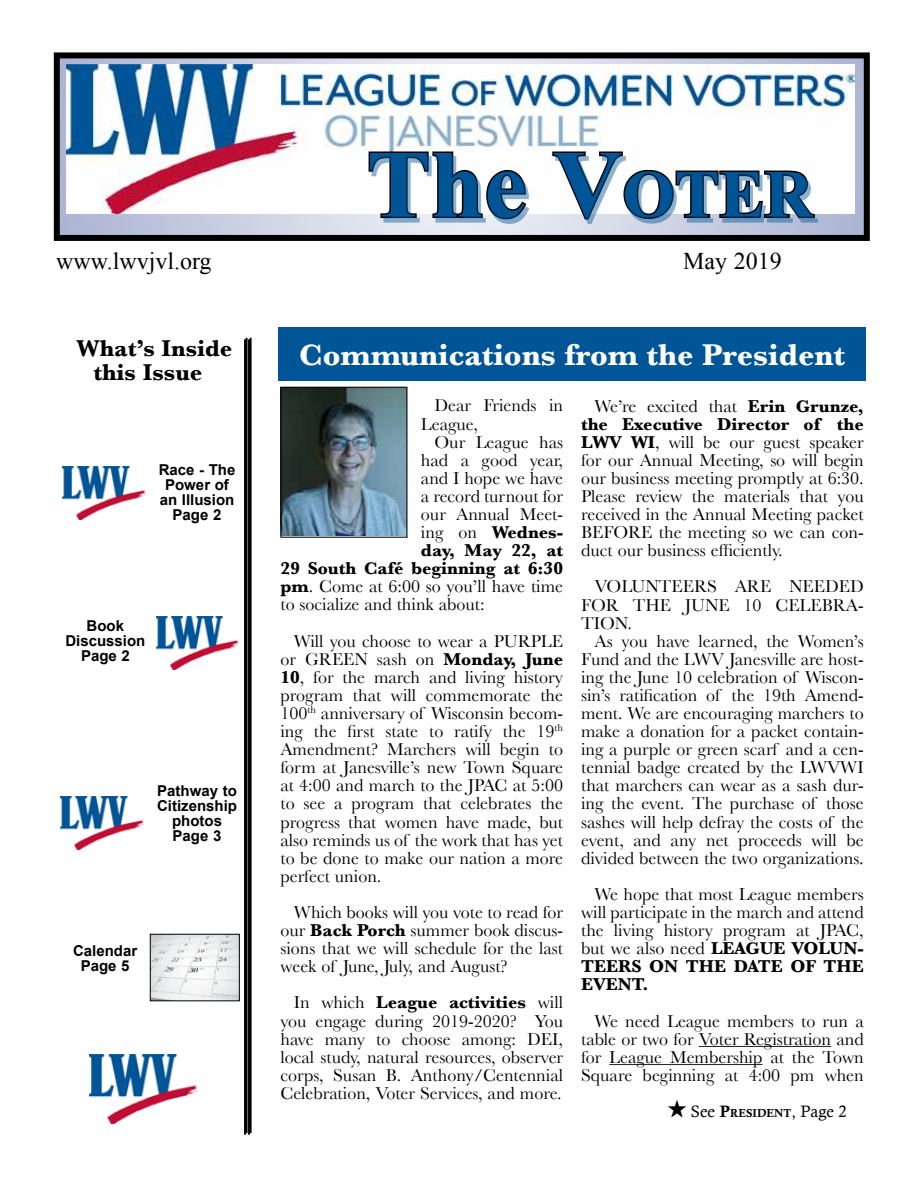
<style>
.page{position:relative;width:918px;height:1188px;background:#fff}
.page>*{position:absolute;margin:0;border:0;box-sizing:border-box;transform-origin:0 0}
.t1{font:700 67.2px "Times New Roman";color:#005596}
.t2{font:700 31.5px "Baskerville";color:#fff}
.t3{font:24px "Times New Roman";color:#000}
.t4{font:700 24px "Baskerville";color:#000}
.t5{font:18px/18.1px "Baskerville";color:#000;text-align:justify}
.t6{font:700 18px "Baskerville";color:#000}
.t7{font:16.5px "Calisto";color:#000}
.t8{font:700 15px/15.1px "Arial";color:#000;text-align:center}
.s1{font-size:96px}
.s2{font-weight:400}
.s3{font-weight:700}
.s4{font-family:"Dingthings 3 Normal";font-size:31.5px}
.s5{font-family:"Calis MT Bol"}
.s6{font-family:"Calis MT Bol";font-size:11.55px}
</style>
<div class="page">
<svg style="left:61px;top:59px;width:802px;height:175px;background:#cacfe2"></svg>
<div style="left:54px;top:52px;width:816px;height:189px;border:6px solid #000"></div>
<img style="left:67px;top:64px;width:787px;height:149px">
<svg style="left:367px;top:150px;width:164px;height:75px"></svg>
<svg style="left:551px;top:150px;width:268px;height:77px"></svg>
<div style="left:279px;top:327px;width:587px;height:53px;background:#005596"></div>
<img style="left:282px;top:389px;width:123px;height:146px">
<div style="left:280px;top:387px;width:127px;height:151px;border:1px solid #000"></div>
<hr style="left:250px;top:338px;width:2px;height:795px;background:#000">
<hr style="left:246px;top:338px;width:2px;height:795px;background:#000">
<hr style="left:248px;top:339px;width:2px;height:796px;background:#000">
<hr style="left:244px;top:339px;width:2px;height:796px;background:#000">
<img style="left:62px;top:466px;width:84px;height:53px">
<div style="left:135px;top:466px;width:11px;height:17px;background:#fff"></div>
<img style="left:152px;top:936px;width:86px;height:63px">
<div style="left:150px;top:934px;width:90px;height:67px;border:1px solid #000"></div>
<img style="left:156px;top:616px;width:83px;height:54px">
<div style="left:229px;top:616px;width:11px;height:17px;background:#fff"></div>
<img style="left:61px;top:796px;width:83px;height:54px">
<div style="left:134px;top:796px;width:10px;height:17px;background:#fff"></div>
<img style="left:90px;top:1054px;width:108px;height:69px">
<div style="left:184px;top:1054px;width:14px;height:22px;background:#fff"></div>
<hr style="left:699px;top:1046px;width:132px;height:1px;background:#222">
<hr style="left:609px;top:1064px;width:154px;height:1px;background:#222">
<h1 class="t1" style="left:370px;top:152px;width:448px"><span class="s1">The</span> <span class="s1">V</span>OTER</h1>
<h3 class="t3" style="left:56px;top:245px;width:157px">www.lwvjvl.org</h3>
<h3 class="t3" style="left:683px;top:245px;width:100px">May 2019</h3>
<h3 class="t4" style="left:77px;top:334px;width:157px">What’s Inside</h3>
<h2 class="t2" style="left:299px;top:336px;width:547px">Communications from the President</h2>
<h3 class="t4" style="left:93px;top:358px;width:111px">this Issue</h3>
<p class="t5" style="left:421px;top:396px;width:144px;text-indent:14px">Dear Friends in<br>League,</p>
<p class="t5" style="left:434px;top:433px;width:130px">Our League has</p>
<p class="t5" style="left:421px;top:451px;width:144px">had a good year,</p>
<p class="t5" style="left:421px;top:469px;width:144px">and I hope we have</p>
<p class="t5" style="left:421px;top:487px;width:144px">a record turnout for</p>
<p class="t5" style="left:421px;top:505px;width:144px">our Annual Meet-</p>
<p class="t6" style="left:421px;top:522px;width:144px"><span class="s2">ing on</span> Wednes-</p>
<p class="t6" style="left:421px;top:540px;width:144px">day, May 22, at</p>
<p class="t6" style="left:280px;top:558px;width:284px">29 South Café beginning at 6:30</p>
<p class="t5" style="left:280px;top:577px;width:284px"><span class="s3">pm</span>. Come at 6:00 so you’ll have time</p>
<p class="t5" style="left:280px;top:595px;width:206px">to socialize and think about:</p>
<p class="t5" style="left:280px;top:632px;width:284px;text-indent:14px">Will you choose to wear a PURPLE or GREEN sash on <span class="s3">Monday, June 10</span>, for the march and living history program that will commemorate the 100<sup>th</sup> anniversary of Wisconsin becom&shy;ing the first state to ratify the 19<sup>th </sup>Amendment? Marchers will begin to form at Janesville’s new Town Square at 4:00 and march to the JPAC at 5:00 to see a program that celebrates the progress that women have made, but also reminds us of the work that has yet to be done to make our nation a more perfect union.</p>
<p class="t5" style="left:280px;top:903px;width:284px;text-indent:14px">Which books will you vote to read for our <span class="s3">Back Porch</span> summer book discus&shy;sions that we will schedule for the last week of June, July, and August?</p>
<p class="t5" style="left:280px;top:993px;width:284px;text-indent:14px">In which <span class="s3">League activities</span> will you engage during 2019-2020? You have many to choose among: DEI, local study, natural resources, observer corps, Susan B. Anthony/Centennial Celebration, Voter Services, and more.</p>
<p class="t5" style="left:581px;top:396px;width:284px;text-indent:14px">We’re excited that <span class="s3">Erin Grunze, the Executive Director of the LWV WI</span>, will be our guest speaker for our Annual Meeting, so will begin our business meeting promptly at 6:30.<br>Please review the materials that you received in the Annual Meeting packet BEFORE the meeting so we can con&shy;duct our business efficiently.</p>
<p class="t5" style="left:581px;top:577px;width:284px;text-indent:14px">VOLUNTEERS ARE NEEDED FOR THE JUNE 10 CELEBRA-TION.</p>
<p class="t5" style="left:581px;top:632px;width:284px;text-indent:14px">As you have learned, the Women’s Fund and the LWV Janesville are host&shy;ing the June 10 celebration of Wiscon&shy;sin’s ratification of the 19th Amend&shy;ment. We are encouraging marchers to make a donation for a packet contain&shy;ing a purple or green scarf and a cen&shy;tennial badge created by the LWVWI that marchers can wear as a sash dur&shy;ing the event. The purchase of those sashes will help defray the costs of the event, and any net proceeds will be divided between the two organizations.</p>
<p class="t5" style="left:581px;top:885px;width:284px;text-indent:14px">We hope that most League members will participate in the march and attend the living history program at JPAC, but we also need <span class="s3">LEAGUE VOLUN-TEERS ON THE DATE OF THE EVENT.</span></p>
<p class="t5" style="left:581px;top:1011px;width:284px;text-indent:14px">We need League members to run a table or two for Voter Registration and for League Membership at the Town Square beginning at 4:00 pm when</p>
<p class="t8" style="left:159px;top:462px;width:78px">Race - The<br>Power of an Illusion<br>Page 2</p>
<p class="t8" style="left:65px;top:619px;width:82px">Book<br>Discussion<br>Page 2</p>
<p class="t8" style="left:157px;top:784px;width:82px">Pathway to<br>Citizenship photos<br>Page 3</p>
<p class="t8" style="left:73px;top:944px;width:66px">Calendar<br>Page 5</p>
<p class="t7" style="left:668px;top:1102px;width:181px"><span class="s4">H</span> See <span class="s5">P</span><span class="s6">RESIDENT</span>, Page 2</p>
</div>
